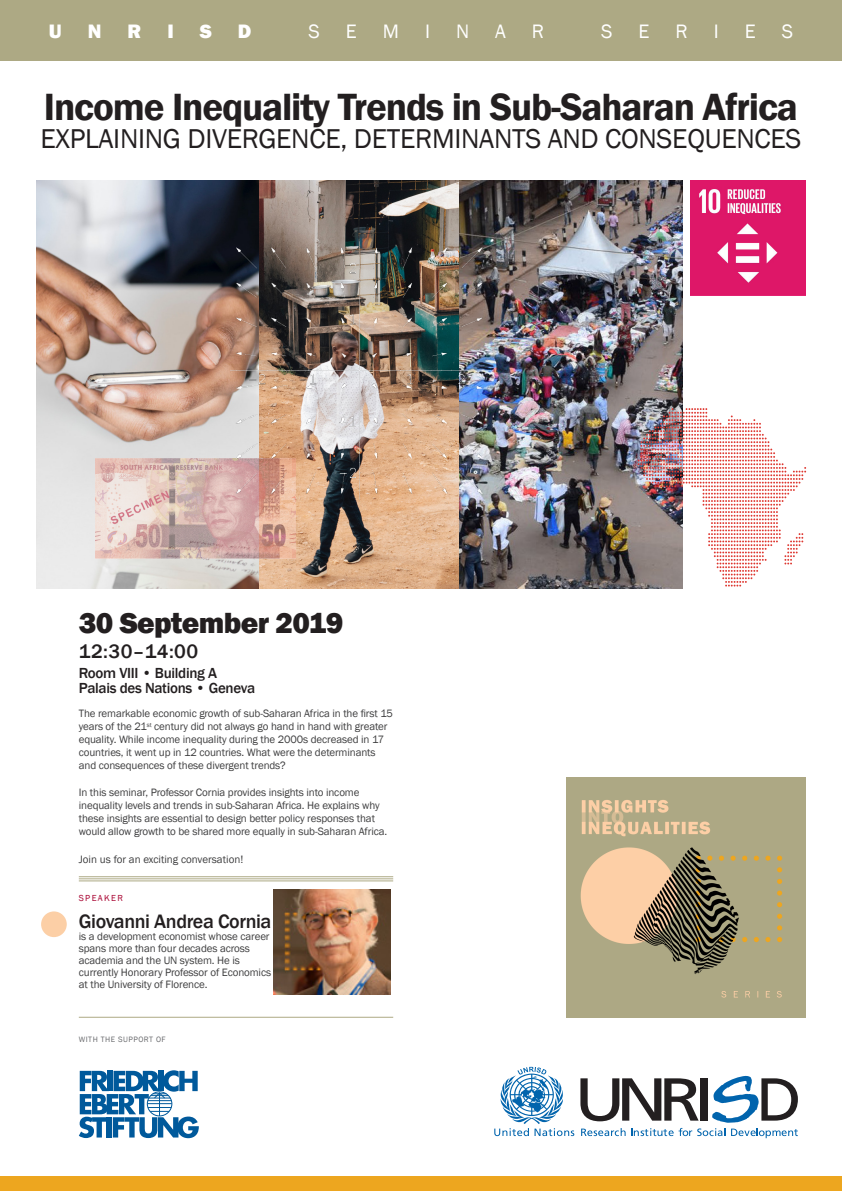
<style>
.page{position:relative;width:842px;height:1191px;background:#fff}
.page>*{position:absolute;margin:0;border:0;box-sizing:border-box;transform-origin:0 0}
.t1{font:600 39px "Franklin Gothic";letter-spacing:-.03em;color:#231f20}
.t2{font:800 30px "Franklin Gothic";letter-spacing:-.02em;color:#231f20}
.t3{font:28px "Franklin Gothic";letter-spacing:-.01em;color:#231f20}
.t4{font:500 20px "Franklin Gothic";letter-spacing:-.02em;color:#231f20}
.t5{font:20px "Franklin Gothic";color:#fff}
.t6{font:800 20px "Franklin Gothic";color:#fff}
.t7{font:500 15px/15px "Franklin Gothic";letter-spacing:-.02em;color:#231f20}
.t8{font:11px/13px "Franklin Gothic";letter-spacing:-.01em;color:#3e3e3f}
.t9{font:9px "Franklin Gothic";letter-spacing:.15em;color:#a80331}
.t10{font:8px "Franklin Gothic";letter-spacing:.06em;color:#6c6d70}
</style>
<div class="page">
<div style="left:41px;top:911px;width:26px;height:26px;background:#fccfa6;border-radius:50%"></div>
<div style="left:0;top:0;width:842px;height:60px;background:#ada984"></div>
<div style="left:0;top:1176px;width:842px;height:15px;background:#eda61f"></div>
<svg style="left:580px;top:1078px;width:119px;height:43px"></svg>
<div style="left:700px;top:1078px;width:7px;height:42px;background:#231f20"></div>
<svg style="left:712px;top:1075px;width:86px;height:47px"></svg>
<svg style="left:494px;top:1066px;width:80px;height:70px"></svg>
<svg style="left:581px;top:1128px;width:144px;height:8px"></svg>
<svg style="left:731px;top:1128px;width:67px;height:10px"></svg>
<img style="left:273px;top:889px;width:117px;height:105px">
<svg style="left:79px;top:1070px;width:120px;height:68px"></svg>
<img style="left:36px;top:180px;width:646px;height:408px">
<img style="left:638px;top:408px;width:168px;height:178px">
<img style="left:95px;top:459px;width:201px;height:99px">
<img style="left:691px;top:180px;width:115px;height:115px">
<img style="left:566px;top:777px;width:240px;height:240px">
<hr style="left:79px;top:876px;width:314px;height:1px;background:#ada984">
<hr style="left:79px;top:878px;width:314px;height:1px;background:#ada984">
<hr style="left:79px;top:880px;width:314px;height:1px;background:#ada984">
<hr style="left:79px;top:1016px;width:314px;height:1px;background:#ada984">
<img style="left:230px;top:241px;width:258px;height:258px">
<p class="t6" style="left:49px;top:19px;width:14px">U</p>
<p class="t6" style="left:88px;top:19px;width:15px">N</p>
<p class="t6" style="left:128px;top:19px;width:15px">R</p>
<p class="t6" style="left:167px;top:19px;width:8px">I</p>
<p class="t6" style="left:200px;top:19px;width:14px">S</p>
<p class="t6" style="left:238px;top:19px;width:15px">D</p>
<p class="t5" style="left:308px;top:19px;width:13px">S</p>
<p class="t5" style="left:346px;top:19px;width:12px">E</p>
<p class="t5" style="left:383px;top:19px;width:18px">M</p>
<p class="t5" style="left:425px;top:19px;width:6px">I</p>
<p class="t5" style="left:456px;top:19px;width:15px">N</p>
<p class="t5" style="left:495px;top:19px;width:12px">A</p>
<p class="t5" style="left:532px;top:19px;width:14px">R</p>
<p class="t5" style="left:601px;top:19px;width:13px">S</p>
<p class="t5" style="left:639px;top:19px;width:12px">E</p>
<p class="t5" style="left:675px;top:19px;width:14px">R</p>
<p class="t5" style="left:714px;top:19px;width:6px">I</p>
<p class="t5" style="left:745px;top:19px;width:12px">E</p>
<p class="t5" style="left:782px;top:19px;width:13px">S</p>
<p class="t1" style="left:44px;top:83px;width:755px">Income Inequality Trends in Sub-Saharan Africa</p>
<p class="t3" style="left:40px;top:121px;width:763px">EXPLAINING DIVERGENCE, DETERMINANTS AND CONSEQUENCES</p>
<p class="t2" style="left:79px;top:604px;width:266px">30 September 2019</p>
<p class="t4" style="left:79px;top:639px;width:121px">12:30–14:00</p>
<p class="t7" style="left:79px;top:666px;width:178px">Room VIII • Building A<br>Palais des Nations • Geneva</p>
<p class="t8" style="left:79px;top:707px;width:316px">The remarkable economic growth of sub-Saharan Africa in the first 15 years of the 21<sup>st</sup> century did not always go hand in hand with greater equality. While income inequality during the 2000s decreased in 17 countries, it went up in 12 countries. What were the determinants and consequences of these divergent trends?</p>
<p class="t8" style="left:79px;top:786px;width:310px">In this seminar, Professor Cornia provides insights into income inequality levels and trends in sub-Saharan Africa. He explains why these insights are essential to design better policy responses that would allow growth to be shared more equally in sub-Saharan Africa.</p>
<p class="t8" style="left:79px;top:852px;width:166px">Join us for an exciting conversation!</p>
<p class="t9" style="left:79px;top:892px;width:46px">SPEAKER</p>
<p class="t4" style="left:79px;top:908px;width:194px">Giovanni Andrea Cornia</p>
<p class="t8" style="left:79px;top:930px;width:194px;line-height:12px">is a development economist whose career spans more than four decades across academia and the UN system. He is currently Honorary Professor of Economics at the University of Florence.</p>
<p class="t10" style="left:79px;top:1034px;width:88px">WITH THE SUPPORT OF</p>
</div>
